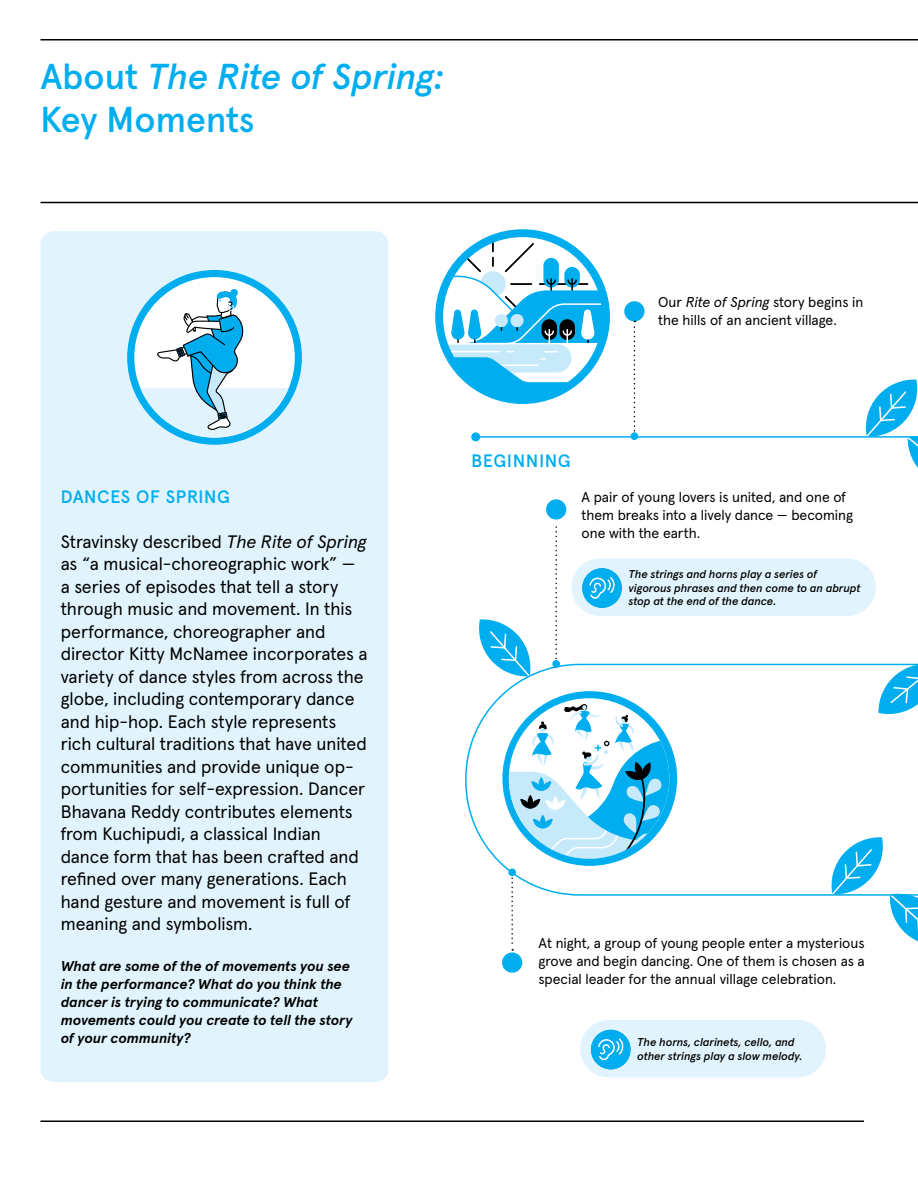
<style>
.page{position:relative;width:918px;height:1188px;background:#fff}
.page>*{position:absolute;margin:0;border:0;box-sizing:border-box;transform-origin:0 0}
.t1{font:italic 500 36px/43.2px "Apercu LA Phil";color:#00aeef}
.t2{font:18px/22.5px "Apercu LA Phil";color:#000}
.t3{font:500 18px "Apercu LA Phil";letter-spacing:.035em;color:#00aeef}
.t4{font:500 18px "Apercu";letter-spacing:.025em;color:#00aeef}
.t5{font:14.25px/18px "Apercu LA Phil";color:#000}
.t6{font:italic 700 14.25px/18px "Apercu LA Phil";letter-spacing:-.005em;color:#000}
.t7{font:italic 500 11.25px/13.5px "Apercu LA Phil";letter-spacing:-.005em;color:#000}
.s1{font-style:normal}
.s2{font-style:italic}
</style>
<div class="page">
<div style="left:40px;top:231px;width:349px;height:851px;background:#e1f4fd;border-radius:14px"></div>
<hr style="left:40px;top:39px;width:878px;height:1px;background:#000">
<svg style="left:865px;top:379px;width:53px;height:56px"></svg>
<svg style="left:889px;top:896px;width:29px;height:46px"></svg>
<svg style="left:465px;top:435px;width:453px;height:461px"></svg>
<div style="left:471px;top:432px;width:9px;height:9px;background:#00aeef;border-radius:50%"></div>
<div style="left:624px;top:301px;width:21px;height:20px;background:#00aeef;border-radius:50%"></div>
<svg style="left:634px;top:321px;width:1px;height:111px"></svg>
<div style="left:631px;top:432px;width:7px;height:8px;background:#00aeef;border-radius:50%"></div>
<div style="left:502px;top:952px;width:20px;height:21px;background:#00aeef;border-radius:50%"></div>
<svg style="left:511px;top:876px;width:2px;height:75px"></svg>
<div style="left:508px;top:868px;width:8px;height:8px;background:#00aeef;border-radius:50%"></div>
<div style="left:546px;top:499px;width:20px;height:21px;background:#00aeef;border-radius:50%"></div>
<svg style="left:555px;top:525px;width:2px;height:134px"></svg>
<div style="left:552px;top:660px;width:8px;height:8px;background:#00aeef;border-radius:50%"></div>
<svg style="left:502px;top:691px;width:175px;height:175px;background:#2abbf1"></svg>
<svg style="left:435px;top:229px;width:175px;height:175px;background:#1db7f0"></svg>
<svg style="left:442px;top:241px;width:161px;height:156px"></svg>
<svg style="left:509px;top:704px;width:160px;height:155px"></svg>
<hr style="left:40px;top:202px;width:878px;height:1px;background:#000">
<div style="left:571px;top:558px;width:305px;height:58px;background:#e1f4fd;border-radius:29px"></div>
<div style="left:582px;top:568px;width:40px;height:40px;background:#00aeef;border-radius:50%"></div>
<svg style="left:589px;top:577px;width:26px;height:22px"></svg>
<div style="left:580px;top:1020px;width:246px;height:58px;background:#e1f4fd;border-radius:29px"></div>
<div style="left:591px;top:1030px;width:40px;height:39px;background:#00aeef;border-radius:50%"></div>
<svg style="left:598px;top:1038px;width:26px;height:23px"></svg>
<hr style="left:40px;top:1120px;width:824px;height:2px;background:#000">
<div style="left:127px;top:270px;width:175px;height:175px;background:#00aeef;border-radius:50%"></div>
<div style="left:134px;top:277px;width:161px;height:161px;background:#fff;border-radius:50%"></div>
<svg style="left:140px;top:290px;width:149px;height:148px"></svg>
<h1 class="t1" style="left:40px;top:52px;width:405px"><span class="s1">About</span> The Rite of Spring:<br><span class="s1">Key Moments</span></h1>
<p class="t3" style="left:61px;top:483px;width:171px">DANCES OF SPRING</p>
<p class="t2" style="left:61px;top:529px;width:308px">Stravinsky described <span class="s2">The Rite of Spring </span>as “a musical-choreographic work” — a series of episodes that tell a story through music and movement. In this performance, choreographer and director Kitty McNamee incorporates a variety of dance styles from across the globe, including contemporary dance and hip-hop. Each style represents rich cultural traditions that have united communities and provide unique op&shy;portunities for self-expression. Dancer Bhavana Reddy contributes elements from Kuchipudi, a classical Indian dance form that has been crafted and refined over many generations. Each hand gesture and movement is full of meaning and symbolism.</p>
<p class="t6" style="left:61px;top:956px;width:293px">What are some of the of movements you see in the performance? What do you think the dancer is trying to communicate? What movements could you create to tell the story of your community?</p>
<p class="t5" style="left:658px;top:292px;width:207px">Our <span class="s2">Rite of Spring</span> story begins in the hills of an ancient village.</p>
<p class="t4" style="left:471px;top:450px;width:101px">BEGINNING</p>
<p class="t5" style="left:582px;top:487px;width:273px">A pair of young lovers is united, and one of them breaks into a lively dance — becoming one with the earth.</p>
<p class="t7" style="left:629px;top:567px;width:233px">The strings and horns play a series of vigorous phrases and then come to an abrupt stop at the end of the dance.</p>
<p class="t5" style="left:539px;top:933px;width:328px;text-align:justify">At night, a group of young people enter a mysterious grove and begin dancing. One of them is chosen as a special leader for the annual village celebration.</p>
<p class="t7" style="left:637px;top:1035px;width:167px">The horns, clarinets, cello, and other strings play a slow melody.</p>
</div>
